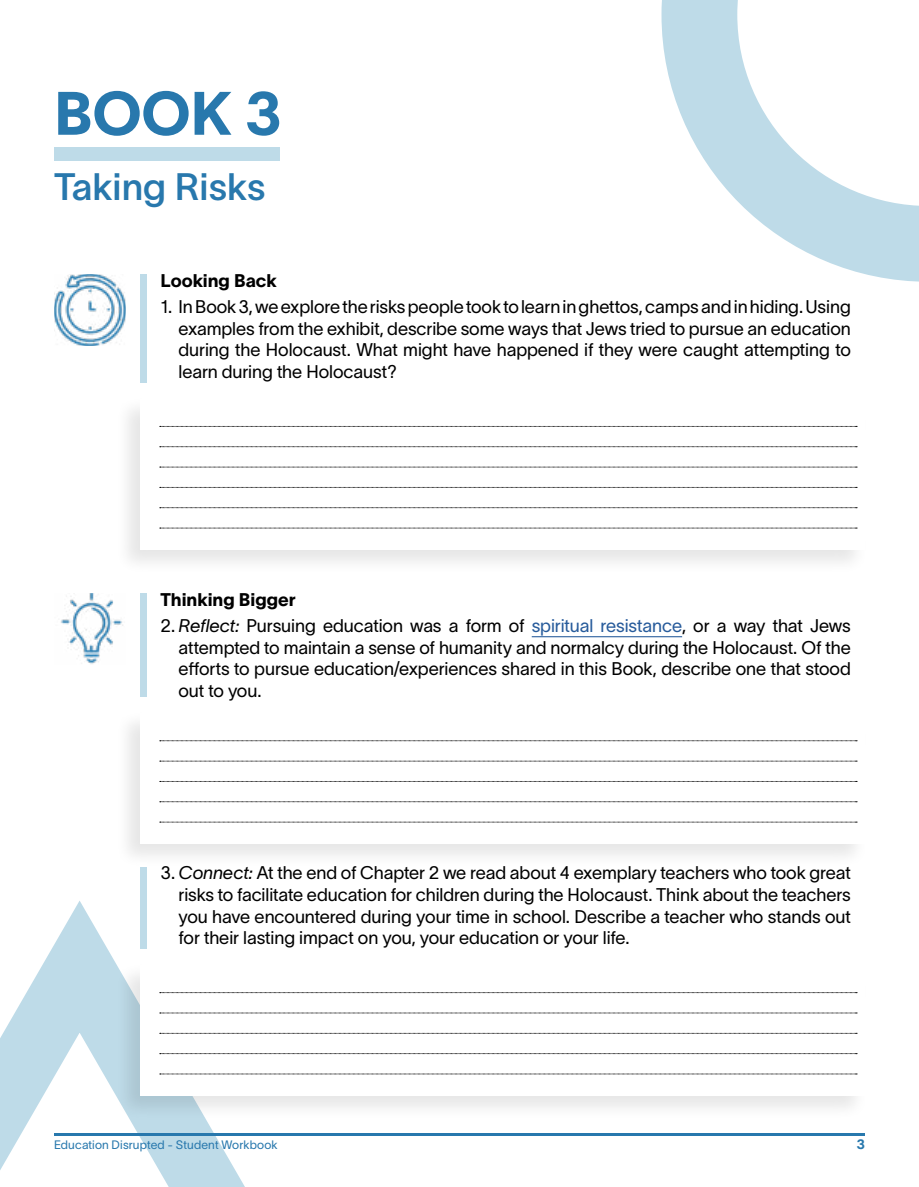
<style>
.page{position:relative;width:919px;height:1187px;background:#fff}
.page>*{position:absolute;margin:0;border:0;box-sizing:border-box;transform-origin:0 0}
.t1{font:60px "TWK Lausanne 800";color:#2878ad}
.t2{font:37.5px "TWK Lausanne 500";color:#2878ad}
.t3{font:18px/21.6px "TWK Lausanne 300";letter-spacing:-.005em;color:#000;text-align:justify}
.t4{font:18px "TWK Lausanne 800";color:#000}
.t5{font:13.5px "TWK Lausanne 800";color:#2878ad}
.t6{font:12px "TWK Lausanne 300";letter-spacing:.01em;color:#2878ad}
.s1{font-style:italic}
.s2{color:#275b9b}
</style>
<div class="page">
<svg style="left:0;top:876px;width:425px;height:310px"></svg>
<hr style="left:54px;top:1132px;width:810px;height:2px;background:#2878ad">
<svg style="left:661px;top:0;width:257px;height:282px"></svg>
<div style="left:54px;top:148px;width:225px;height:13px;background:#bedbe8"></div>
<hr style="left:531px;top:636px;width:151px;height:1px;background:#275b9b">
<div style="left:140px;top:274px;width:6px;height:109px;background:#bedbe8"></div>
<div style="left:140px;top:593px;width:6px;height:104px;background:#bedbe8"></div>
<div style="left:140px;top:866px;width:6px;height:82px;background:#bedbe8"></div>
<img style="left:54px;top:274px;width:72px;height:72px">
<img style="left:61px;top:593px;width:62px;height:71px">
<div style="left:115px;top:395px;width:753px;height:180px;background:#000;opacity:.1"></div>
<svg style="left:140px;top:399px;width:724px;height:151px"></svg>
<div style="left:115px;top:709px;width:753px;height:159px;background:#000;opacity:.1"></div>
<svg style="left:140px;top:713px;width:724px;height:131px"></svg>
<div style="left:115px;top:961px;width:753px;height:159px;background:#000;opacity:.1"></div>
<svg style="left:140px;top:965px;width:724px;height:130px"></svg>
<svg style="left:160px;top:426px;width:697px;height:1px"></svg>
<svg style="left:160px;top:740px;width:697px;height:1px"></svg>
<svg style="left:160px;top:992px;width:697px;height:1px"></svg>
<svg style="left:160px;top:446px;width:697px;height:1px"></svg>
<svg style="left:160px;top:760px;width:697px;height:1px"></svg>
<svg style="left:160px;top:1012px;width:697px;height:1px"></svg>
<svg style="left:160px;top:467px;width:697px;height:1px"></svg>
<svg style="left:160px;top:781px;width:697px;height:1px"></svg>
<svg style="left:160px;top:1032px;width:697px;height:1px"></svg>
<svg style="left:160px;top:487px;width:697px;height:1px"></svg>
<svg style="left:160px;top:801px;width:697px;height:1px"></svg>
<svg style="left:160px;top:1053px;width:697px;height:1px"></svg>
<svg style="left:160px;top:507px;width:697px;height:1px"></svg>
<svg style="left:160px;top:527px;width:697px;height:1px"></svg>
<svg style="left:160px;top:821px;width:697px;height:1px"></svg>
<svg style="left:160px;top:1073px;width:697px;height:1px"></svg>
<h1 class="t1" style="left:54px;top:71px;width:229px">BOOK 3</h1>
<h2 class="t2" style="left:54px;top:160px;width:213px">Taking Risks</h2>
<p class="t4" style="left:160px;top:268px;width:118px">Looking Back</p>
<p class="t3" style="left:178px;top:295px;width:673px;text-indent:-18px">1. In Book 3, we explore the risks people took to learn in ghettos, camps and in hiding. Using examples from the exhibit, describe some ways that Jews tried to pursue an education during the Holocaust. What might have happened if they were caught attempting to learn during the Holocaust?</p>
<p class="t4" style="left:160px;top:587px;width:137px">Thinking Bigger</p>
<p class="t3" style="left:178px;top:613px;width:673px;text-indent:-18px">2. <span class="s1">Reflect:</span> Pursuing education was a form of <span class="s2">spiritual resistance</span>, or a way that Jews attempted to maintain a sense of humanity and normalcy during the Holocaust. Of the efforts to pursue education/experiences shared in this Book, describe one that stood out to you.</p>
<p class="t3" style="left:178px;top:860px;width:674px;text-indent:-18px">3. <span class="s1">Connect:</span> At the end of Chapter 2 we read about 4 exemplary teachers who took great risks to facilitate education for children during the Holocaust. Think about the teachers you have encountered during your time in school. Describe a teacher who stands out for their lasting impact on you, your education or your life.</p>
<p class="t6" style="left:54px;top:1136px;width:225px">Education Disrupted - Student Workbook</p>
<p class="t5" style="left:856px;top:1134px;width:10px">3</p>
</div>
